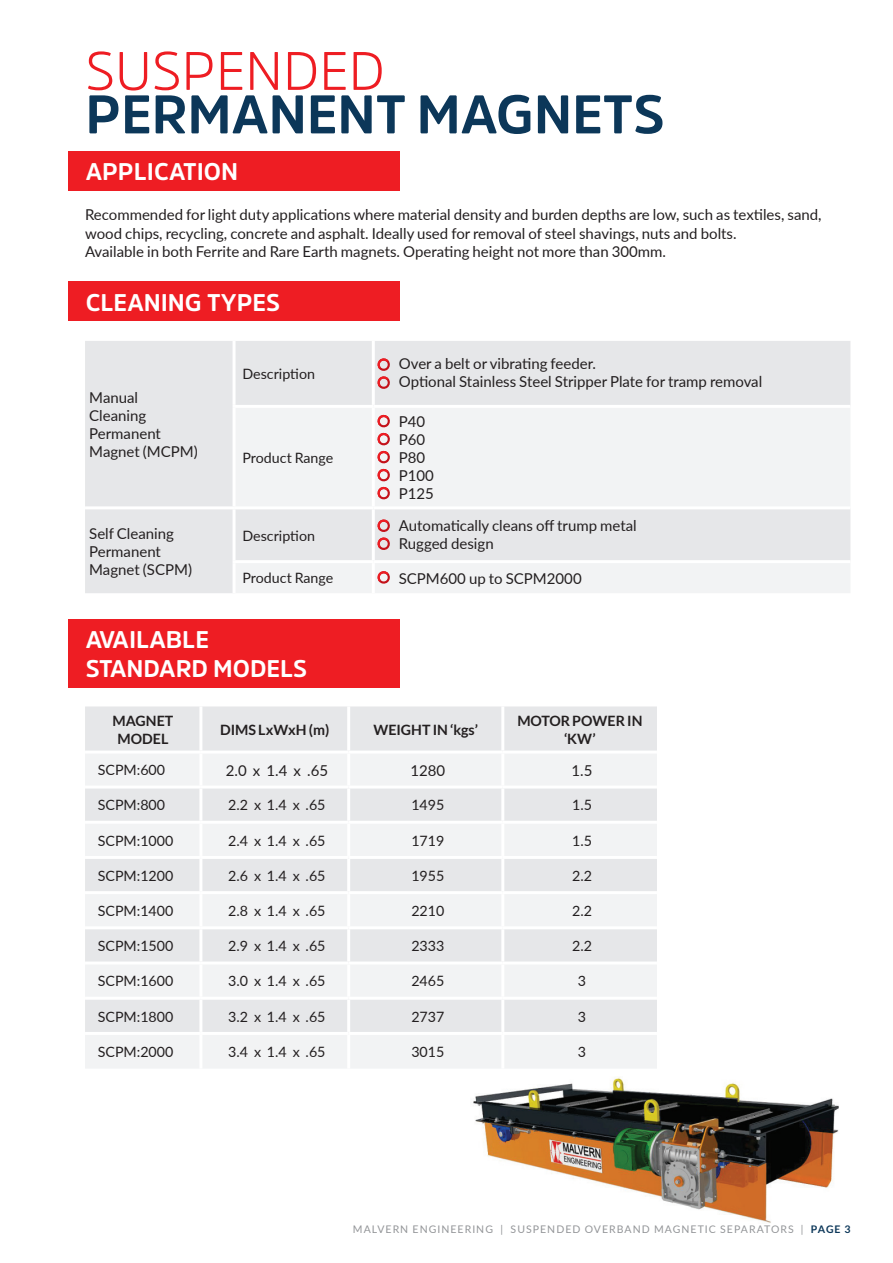
<style>
.page{position:relative;width:893px;height:1263px;background:#fff}
.page>*{position:absolute;margin:0;border:0;box-sizing:border-box;transform-origin:0 0}
.t1{font:700 54px "Amsi Pro";color:#0c3759}
.t2{font:300 54px "Amsi Pro";color:#ee1d23}
.t3{font:700 24px/28.8px "Amsi Pro";color:#fff}
.t4{font:15.15px "Lato";color:#231f20}
.t5{font:15px/18px "Lato";color:#231f20}
.t6{font:14.25px "Lato";color:#231f20}
.t7{font:700 14.25px/17.1px "Lato";color:#231f20;text-align:center}
.t8{font:10.5px "Lato";letter-spacing:.1em;color:#939598}
.s1{font-weight:700;color:#0c3759}
</style>
<div class="page">
<div style="left:85px;top:341px;width:765px;height:252px;background:#e6e7e9"></div>
<svg style="left:236px;top:408px;width:614px;height:185px;fill:#f2f3f4"></svg>
<hr style="left:233px;top:341px;width:3px;height:64px;background:#fff">
<hr style="left:372px;top:341px;width:3px;height:64px;background:#fff">
<hr style="left:233px;top:405px;width:140px;height:3px;background:#fff">
<hr style="left:233px;top:408px;width:3px;height:98px;background:#fff">
<hr style="left:373px;top:405px;width:477px;height:3px;background:#fff">
<hr style="left:372px;top:408px;width:3px;height:98px;background:#fff">
<hr style="left:85px;top:506px;width:149px;height:3px;background:#fff">
<hr style="left:234px;top:506px;width:139px;height:3px;background:#fff">
<hr style="left:233px;top:509px;width:3px;height:51px;background:#fff">
<hr style="left:373px;top:506px;width:477px;height:3px;background:#fff">
<hr style="left:372px;top:509px;width:3px;height:51px;background:#fff">
<hr style="left:233px;top:560px;width:140px;height:3px;background:#fff">
<hr style="left:233px;top:563px;width:3px;height:30px;background:#fff">
<hr style="left:373px;top:560px;width:477px;height:3px;background:#fff">
<hr style="left:372px;top:563px;width:3px;height:30px;background:#fff">
<svg style="left:377px;top:358px;width:14px;height:32px"></svg>
<svg style="left:377px;top:414px;width:14px;height:86px"></svg>
<svg style="left:377px;top:519px;width:14px;height:32px"></svg>
<svg style="left:377px;top:570px;width:14px;height:14px"></svg>
<div style="left:85px;top:706px;width:572px;height:44px;background:#e6e7e9"></div>
<svg style="left:85px;top:754px;width:572px;height:314px;fill:#f2f3f4"></svg>
<hr style="left:199px;top:706px;width:3px;height:44px;background:#fff">
<hr style="left:347px;top:706px;width:3px;height:44px;background:#fff">
<hr style="left:501px;top:706px;width:3px;height:44px;background:#fff">
<hr style="left:199px;top:753px;width:3px;height:32px;background:#fff">
<hr style="left:347px;top:753px;width:3px;height:32px;background:#fff">
<hr style="left:501px;top:753px;width:3px;height:32px;background:#fff">
<hr style="left:85px;top:785px;width:116px;height:3px;background:#fff">
<hr style="left:201px;top:785px;width:148px;height:3px;background:#fff">
<hr style="left:199px;top:788px;width:3px;height:33px;background:#fff">
<hr style="left:349px;top:785px;width:154px;height:3px;background:#fff">
<hr style="left:347px;top:788px;width:3px;height:33px;background:#fff">
<hr style="left:503px;top:785px;width:154px;height:3px;background:#fff">
<hr style="left:501px;top:788px;width:3px;height:33px;background:#fff">
<hr style="left:85px;top:821px;width:116px;height:3px;background:#fff">
<hr style="left:201px;top:821px;width:148px;height:3px;background:#fff">
<hr style="left:199px;top:824px;width:3px;height:32px;background:#fff">
<hr style="left:349px;top:821px;width:154px;height:3px;background:#fff">
<hr style="left:347px;top:824px;width:3px;height:32px;background:#fff">
<hr style="left:503px;top:821px;width:154px;height:3px;background:#fff">
<hr style="left:501px;top:824px;width:3px;height:32px;background:#fff">
<hr style="left:85px;top:856px;width:116px;height:3px;background:#fff">
<hr style="left:201px;top:856px;width:148px;height:3px;background:#fff">
<hr style="left:199px;top:859px;width:3px;height:32px;background:#fff">
<hr style="left:349px;top:856px;width:154px;height:3px;background:#fff">
<hr style="left:347px;top:859px;width:3px;height:32px;background:#fff">
<hr style="left:503px;top:856px;width:154px;height:3px;background:#fff">
<hr style="left:501px;top:859px;width:3px;height:32px;background:#fff">
<hr style="left:85px;top:891px;width:116px;height:3px;background:#fff">
<hr style="left:201px;top:891px;width:148px;height:3px;background:#fff">
<hr style="left:199px;top:894px;width:3px;height:32px;background:#fff">
<hr style="left:349px;top:891px;width:154px;height:3px;background:#fff">
<hr style="left:347px;top:894px;width:3px;height:32px;background:#fff">
<hr style="left:503px;top:891px;width:154px;height:3px;background:#fff">
<hr style="left:501px;top:894px;width:3px;height:32px;background:#fff">
<hr style="left:85px;top:926px;width:116px;height:3px;background:#fff">
<hr style="left:201px;top:926px;width:148px;height:3px;background:#fff">
<hr style="left:199px;top:929px;width:3px;height:32px;background:#fff">
<hr style="left:349px;top:926px;width:154px;height:3px;background:#fff">
<hr style="left:347px;top:929px;width:3px;height:32px;background:#fff">
<hr style="left:503px;top:926px;width:154px;height:3px;background:#fff">
<hr style="left:501px;top:929px;width:3px;height:32px;background:#fff">
<hr style="left:85px;top:961px;width:116px;height:3px;background:#fff">
<hr style="left:201px;top:961px;width:148px;height:3px;background:#fff">
<hr style="left:199px;top:964px;width:3px;height:33px;background:#fff">
<hr style="left:349px;top:961px;width:154px;height:3px;background:#fff">
<hr style="left:347px;top:964px;width:3px;height:33px;background:#fff">
<hr style="left:503px;top:961px;width:154px;height:3px;background:#fff">
<hr style="left:501px;top:964px;width:3px;height:33px;background:#fff">
<hr style="left:85px;top:997px;width:116px;height:3px;background:#fff">
<hr style="left:201px;top:997px;width:148px;height:3px;background:#fff">
<hr style="left:199px;top:1000px;width:3px;height:32px;background:#fff">
<hr style="left:349px;top:997px;width:154px;height:3px;background:#fff">
<hr style="left:347px;top:1000px;width:3px;height:32px;background:#fff">
<hr style="left:503px;top:997px;width:154px;height:3px;background:#fff">
<hr style="left:501px;top:1000px;width:3px;height:32px;background:#fff">
<hr style="left:85px;top:1032px;width:116px;height:3px;background:#fff">
<hr style="left:201px;top:1032px;width:148px;height:3px;background:#fff">
<hr style="left:199px;top:1035px;width:3px;height:33px;background:#fff">
<hr style="left:349px;top:1032px;width:154px;height:3px;background:#fff">
<hr style="left:347px;top:1035px;width:3px;height:33px;background:#fff">
<hr style="left:503px;top:1032px;width:154px;height:3px;background:#fff">
<hr style="left:501px;top:1035px;width:3px;height:33px;background:#fff">
<div style="left:68px;top:151px;width:332px;height:39px;background:#ee1d23"></div>
<div style="left:68px;top:282px;width:332px;height:39px;background:#ee1d23"></div>
<div style="left:68px;top:620px;width:332px;height:68px;background:#ee1d23"></div>
<img style="left:473px;top:1077px;width:366px;height:146px">
<h1 class="t2" style="left:85px;top:33px;width:301px">SUSPENDED</h1>
<h1 class="t1" style="left:85px;top:77px;width:581px">PERMANENT MAGNETS</h1>
<h2 class="t3" style="left:86px;top:156px;width:154px">APPLICATION</h2>
<p class="t5" style="left:85px;top:204px;width:738px;line-height:19.5px">Recommended for light duty applications where material density and burden depths are low, such as textiles, sand, wood chips, recycling, concrete and asphalt. Ideally used for removal of steel shavings, nuts and bolts.</p>
<p class="t5" style="left:85px;top:242px;width:583px">Available in both Ferrite and Rare Earth magnets. Operating height not more than 300mm.</p>
<h2 class="t3" style="left:86px;top:287px;width:196px">CLEANING TYPES</h2>
<p class="t5" style="left:89px;top:388px;width:110px">Manual<br>Cleaning<br>Permanent<br>Magnet (MCPM)</p>
<p class="t6" style="left:243px;top:364px;width:74px">Description</p>
<p class="t6" style="left:243px;top:447px;width:92px">Product Range</p>
<p class="t5" style="left:399px;top:354px;width:199px">Over a belt or vibrating feeder.</p>
<p class="t4" style="left:399px;top:371px;width:365px">Optional Stainless Steel Stripper Plate for tramp removal</p>
<p class="t5" style="left:399px;top:412px;width:37px">P40<br>P60<br>P80<br>P100<br>P125</p>
<p class="t5" style="left:89px;top:523px;width:104px">Self Cleaning<br>Permanent<br>Magnet (SCPM)</p>
<p class="t6" style="left:243px;top:525px;width:74px">Description</p>
<p class="t5" style="left:399px;top:515px;width:239px">Automatically cleans off trump metal<br>Rugged design</p>
<p class="t6" style="left:243px;top:568px;width:92px">Product Range</p>
<p class="t5" style="left:399px;top:569px;width:184px">SCPM600 up to SCPM2000</p>
<h2 class="t3" style="left:86px;top:625px;width:223px">AVAILABLE<br>STANDARD MODELS</h2>
<p class="t7" style="left:113px;top:712px;width:62px">MAGNET<br>MODEL</p>
<p class="t7" style="left:220px;top:721px;width:111px">DIMS LxWxH (m)</p>
<p class="t7" style="left:373px;top:721px;width:106px">WEIGHT IN ‘kgs’</p>
<p class="t7" style="left:517px;top:712px;width:127px">MOTOR POWER IN ‘KW’</p>
<p class="t6" style="left:98px;top:760px;width:69px">SCPM:600</p>
<p class="t5" style="left:226px;top:760px;width:104px">2.0 x 1.4 x .65</p>
<p class="t5" style="left:410px;top:760px;width:36px">1280</p>
<p class="t5" style="left:572px;top:760px;width:22px">1.5</p>
<p class="t6" style="left:98px;top:795px;width:69px">SCPM:800</p>
<p class="t6" style="left:228px;top:795px;width:99px">2.2 x 1.4 x .65</p>
<p class="t6" style="left:411px;top:795px;width:35px">1495</p>
<p class="t6" style="left:572px;top:795px;width:21px">1.5</p>
<p class="t6" style="left:98px;top:830px;width:77px">SCPM:1000</p>
<p class="t6" style="left:228px;top:830px;width:99px">2.4 x 1.4 x .65</p>
<p class="t6" style="left:411px;top:830px;width:35px">1719</p>
<p class="t6" style="left:572px;top:830px;width:21px">1.5</p>
<p class="t6" style="left:98px;top:865px;width:77px">SCPM:1200</p>
<p class="t6" style="left:228px;top:865px;width:99px">2.6 x 1.4 x .65</p>
<p class="t6" style="left:411px;top:865px;width:35px">1955</p>
<p class="t6" style="left:572px;top:865px;width:21px">2.2</p>
<p class="t6" style="left:98px;top:900px;width:77px">SCPM:1400</p>
<p class="t6" style="left:228px;top:900px;width:99px">2.8 x 1.4 x .65</p>
<p class="t6" style="left:411px;top:900px;width:35px">2210</p>
<p class="t6" style="left:572px;top:900px;width:21px">2.2</p>
<p class="t6" style="left:98px;top:936px;width:77px">SCPM:1500</p>
<p class="t6" style="left:228px;top:936px;width:99px">2.9 x 1.4 x .65</p>
<p class="t6" style="left:411px;top:936px;width:35px">2333</p>
<p class="t6" style="left:572px;top:936px;width:21px">2.2</p>
<p class="t6" style="left:98px;top:971px;width:77px">SCPM:1600</p>
<p class="t6" style="left:228px;top:971px;width:99px">3.0 x 1.4 x .65</p>
<p class="t6" style="left:411px;top:971px;width:35px">2465</p>
<p class="t6" style="left:578px;top:971px;width:10px">3</p>
<p class="t6" style="left:98px;top:1006px;width:77px">SCPM:1800</p>
<p class="t6" style="left:228px;top:1006px;width:99px">3.2 x 1.4 x .65</p>
<p class="t6" style="left:411px;top:1006px;width:35px">2737</p>
<p class="t6" style="left:578px;top:1006px;width:10px">3</p>
<p class="t6" style="left:98px;top:1041px;width:77px">SCPM:2000</p>
<p class="t6" style="left:228px;top:1041px;width:99px">3.4 x 1.4 x .65</p>
<p class="t6" style="left:411px;top:1041px;width:35px">3015</p>
<p class="t6" style="left:578px;top:1041px;width:10px">3</p>
<p class="t8" style="left:353px;top:1222px;width:499px">MALVERN ENGINEERING | SUSPENDED OVERBAND MAGNETIC SEPARATORS | <span class="s1">PAGE 3</span></p>
</div>
